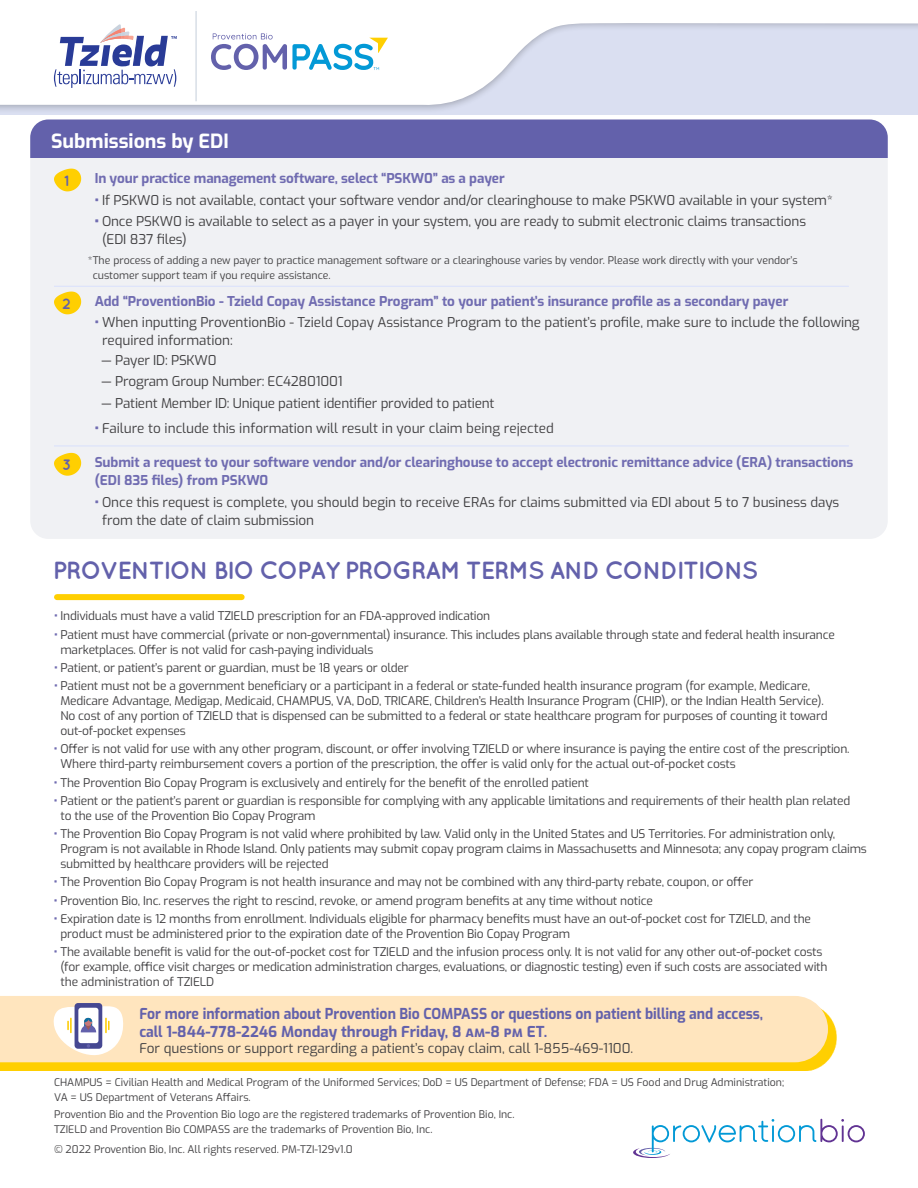
<style>
.page{position:relative;width:918px;height:1188px;background:#fff}
.page>*{position:absolute;margin:0;border:0;box-sizing:border-box;transform-origin:0 0}
.t1{font:700 24.75px "Quicksand";letter-spacing:-.05em;color:#6361ab}
.t2{font:700 19.5px "Exo";color:#fff}
.t3{font:700 15px/18px "Exo";color:#6361ab;scale:.93 1}
.t4{font:700 15px "Quicksand";color:#6361ab}
.t5{font:13.5px/18px "Exo";letter-spacing:-.005em;color:#414042}
.t6{font:700 13.5px/18px "Exo";letter-spacing:-.005em;color:#706cb1}
.t7{font:12px/15px "Exo";letter-spacing:-.015em;color:#414042}
.t8{font:10.5px/15px "Exo";color:#414042}
.s1{font-weight:800;color:#706cb1}
.s2{font-weight:900;color:#706cb1}
.s3{font-weight:700;color:#706cb1}
</style>
<div class="page">
<div style="left:30px;top:120px;width:858px;height:419px;background:#f0f1f4;border-radius:18px"></div>
<div style="left:30px;top:120px;width:858px;height:38px;background:#6361ab"></div>
<svg style="left:633px;top:1119px;width:232px;height:39px"></svg>
<div style="left:57px;top:594px;width:185px;height:6px;background:#ffcf01"></div>
<div style="left:0;top:0;width:918px;height:113px;background:#000;opacity:.3"></div>
<svg style="left:3px;top:3px;width:912px;height:103px"></svg>
<svg style="left:54px;top:24px;width:123px;height:64px"></svg>
<svg style="left:211px;top:33px;width:177px;height:37px"></svg>
<hr style="left:196px;top:11px;width:1px;height:90px;background:#c4ceda">
<svg style="left:3px;top:1014px;width:834px;height:57px;background:#ffd110"></svg>
<div style="left:3px;top:996px;width:825px;height:66px;background:#ffe5be"></div>
<div style="left:75px;top:1003px;width:27px;height:46px;background:#464892;border-radius:3px"></div>
<svg style="left:54px;top:1005px;width:69px;height:50px"></svg>
<svg style="left:54px;top:169px;width:27px;height:22px"></svg>
<svg style="left:54px;top:292px;width:27px;height:22px"></svg>
<svg style="left:54px;top:453px;width:27px;height:23px"></svg>
<hr style="left:54px;top:286px;width:795px;height:1px;background:#d9e0fc">
<hr style="left:54px;top:446px;width:795px;height:1px;background:#d9e0fc">
<h2 class="t2" style="left:51px;top:127px;width:179px">Submissions by EDI</h2>
<p class="t4" style="left:64px;top:171px;width:7px">1</p>
<p class="t6" style="left:95px;top:168px;width:411px">In your practice management software, select “PSKW0” as a payer</p>
<p class="t5" style="left:95px;top:190px;width:740px"><span class="s1">•</span> If PSKW0 is not available, contact your software vendor and/or clearinghouse to make PSKW0 available in your system*</p>
<p class="t5" style="left:102px;top:212px;width:706px;text-indent:-7px"><span class="s2">•</span> Once PSKW0 is available to select as a payer in your system, you are ready to submit electronic claims transactions (EDI 837 files)</p>
<p class="t8" style="left:93px;top:252px;width:706px;text-indent:-5px">*The process of adding a new payer to practice management software or a clearinghouse varies by vendor. Please work directly with your vendor’s customer support team if you require assistance.</p>
<p class="t4" style="left:62px;top:294px;width:10px">2</p>
<p class="t6" style="left:95px;top:291px;width:695px">Add “ProventionBio - Tzield Copay Assistance Program” to your patient’s insurance profile as a secondary payer</p>
<p class="t5" style="left:102px;top:312px;width:759px;text-indent:-7px"><span class="s1">•</span> When inputting ProventionBio - Tzield Copay Assistance Program to the patient’s profile, make sure to include the following required information:</p>
<p class="t5" style="left:102px;top:350px;width:117px">— Payer ID: PSKW0</p>
<p class="t5" style="left:102px;top:372px;width:243px">— Program Group Number: EC42801001</p>
<p class="t5" style="left:102px;top:393px;width:395px">— Patient Member ID: Unique patient identifier provided to patient</p>
<p class="t5" style="left:95px;top:418px;width:461px"><span class="s1">•</span> Failure to include this information will result in your claim being rejected</p>
<p class="t4" style="left:62px;top:456px;width:11px">3</p>
<p class="t6" style="left:95px;top:452px;width:760px">Submit a request to your software vendor and/or clearinghouse to accept electronic remittance advice (ERA) transactions (EDI 835 files) from PSKW0</p>
<p class="t5" style="left:102px;top:493px;width:739px;text-indent:-7px"><span class="s1">•</span> Once this request is complete, you should begin to receive ERAs for claims submitted via EDI about 5 to 7 business days from the date of claim submission</p>
<h1 class="t1" style="left:53px;top:555px;width:707px">PROVENTION BIO COPAY PROGRAM TERMS AND CONDITIONS</h1>
<p class="t7" style="left:54px;top:608px;width:438px"><span class="s3">•</span> Individuals must have a valid TZIELD prescription for an FDA-approved indication</p>
<p class="t7" style="left:60px;top:626px;width:776px;text-indent:-6px"><span class="s3">•</span> Patient must have commercial (private or non-governmental) insurance. This includes plans available through state and federal health insurance marketplaces. Offer is not valid for cash-paying individuals</p>
<p class="t7" style="left:54px;top:660px;width:356px"><span class="s3">•</span> Patient, or patient’s parent or guardian, must be 18 years or older</p>
<p class="t7" style="left:60px;top:678px;width:769px;text-indent:-6px"><span class="s3">•</span> Patient must not be a government beneficiary or a participant in a federal or state-funded health insurance program (for example, Medicare, Medicare Advantage, Medigap, Medicaid, CHAMPUS, VA, DoD, TRICARE, Children’s Health Insurance Program (CHIP), or the Indian Health Service).<br>No cost of any portion of TZIELD that is dispensed can be submitted to a federal or state healthcare program for purposes of counting it toward out-of-pocket expenses</p>
<p class="t7" style="left:60px;top:741px;width:791px;text-indent:-6px"><span class="s3">•</span> Offer is not valid for use with any other program, discount, or offer involving TZIELD or where insurance is paying the entire cost of the prescription.<br>Where third-party reimbursement covers a portion of the prescription, the offer is valid only for the actual out-of-pocket costs</p>
<p class="t7" style="left:54px;top:774px;width:536px"><span class="s3">•</span> The Provention Bio Copay Program is exclusively and entirely for the benefit of the enrolled patient</p>
<p class="t7" style="left:60px;top:792px;width:791px;text-indent:-6px"><span class="s3">•</span> Patient or the patient’s parent or guardian is responsible for complying with any applicable limitations and requirements of their health plan related to the use of the Provention Bio Copay Program</p>
<p class="t7" style="left:60px;top:826px;width:808px;text-indent:-6px"><span class="s3">•</span> The Provention Bio Copay Program is not valid where prohibited by law. Valid only in the United States and US Territories. For administration only,<br>Program is not available in Rhode Island. Only patients may submit copay program claims in Massachusetts and Minnesota; any copay program claims submitted by healthcare providers will be rejected</p>
<p class="t7" style="left:54px;top:874px;width:701px"><span class="s3">•</span> The Provention Bio Copay Program is not health insurance and may not be combined with any third-party rebate, coupon, or offer</p>
<p class="t7" style="left:54px;top:892px;width:600px"><span class="s3">•</span> Provention Bio, Inc. reserves the right to rescind, revoke, or amend program benefits at any time without notice</p>
<p class="t7" style="left:60px;top:910px;width:752px;text-indent:-6px"><span class="s3">•</span> Expiration date is 12 months from enrollment. Individuals eligible for pharmacy benefits must have an out-of-pocket cost for TZIELD, and the product must be administered prior to the expiration date of the Provention Bio Copay Program</p>
<p class="t7" style="left:60px;top:944px;width:769px;text-indent:-6px"><span class="s3">•</span> The available benefit is valid for the out-of-pocket cost for TZIELD and the infusion process only. It is not valid for any other out-of-pocket costs (for example, office visit charges or medication administration charges, evaluations, or diagnostic testing) even if such costs are associated with the administration of TZIELD</p>
<p class="t3" style="left:139px;top:1003px;width:672px">For more information about Provention Bio COMPASS or questions on patient billing and access, call 1-844-778-2246 Monday through Friday, 8 am-8 pm ET.</p>
<p class="t5" style="left:139px;top:1038px;width:495px">For questions or support regarding a patient’s copay claim, call 1-855-469-1100.</p>
<p class="t8" style="left:54px;top:1074px;width:732px">CHAMPUS = Civilian Health and Medical Program of the Uniformed Services; DoD = US Department of Defense; FDA = US Food and Drug Administration;<br>VA = US Department of Veterans Affairs.</p>
<p class="t8" style="left:54px;top:1106px;width:462px">Provention Bio and the Provention Bio logo are the registered trademarks of Provention Bio, Inc.<br>TZIELD and Provention Bio COMPASS are the trademarks of Provention Bio, Inc.</p>
<p class="t8" style="left:54px;top:1141px;width:300px">© 2022 Provention Bio, Inc. All rights reserved. PM-TZI-129v1.0</p>
</div>
